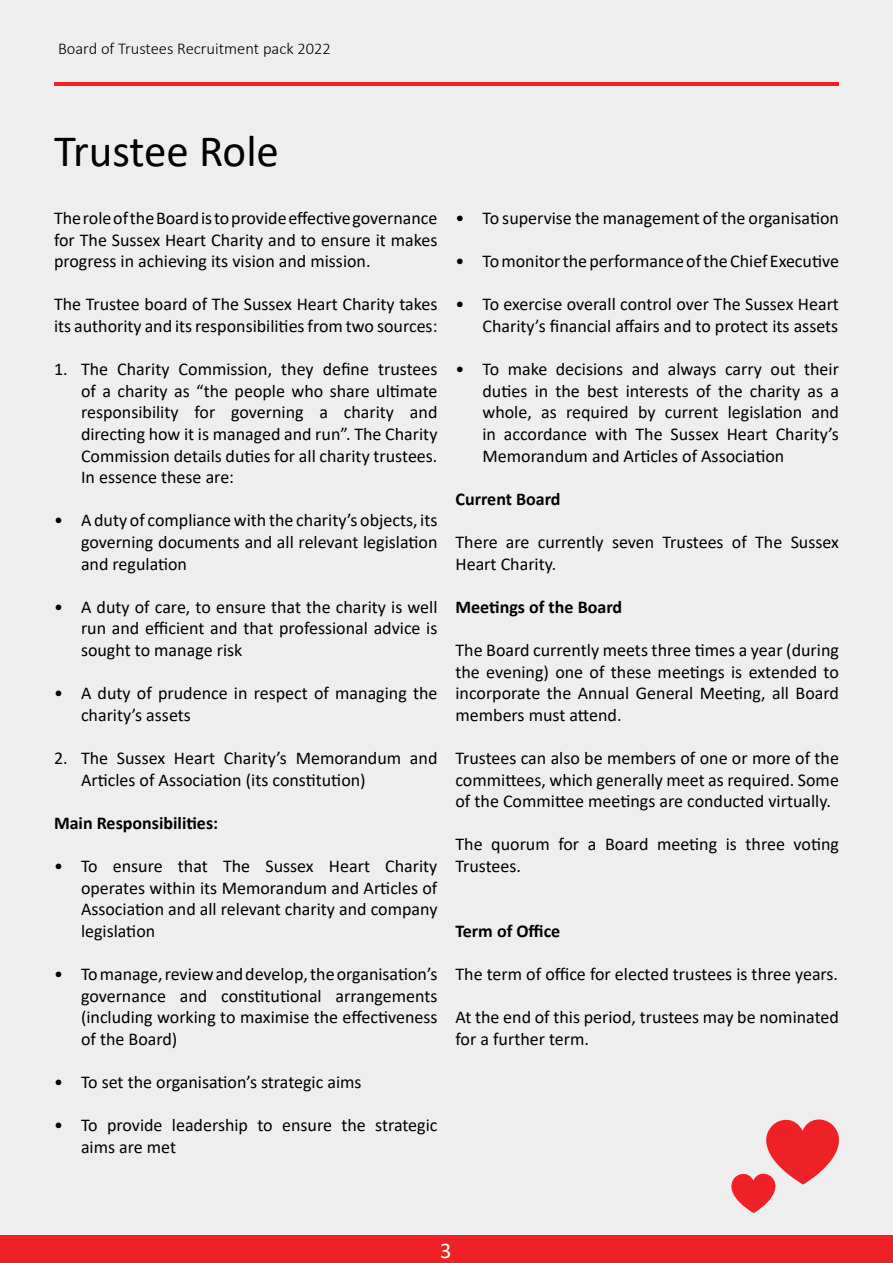
<style>
.page{position:relative;width:893px;height:1263px;background:#eee}
.page>*{position:absolute;margin:0;border:0;box-sizing:border-box;transform-origin:0 0}
.t1{font:45px "Calibri";color:#000}
.t2{font:22.5px "Calibri";color:#fff}
.t3{font:18px/21.6px "Calibri";color:#000;text-align:justify}
.t4{font:700 18px "Calibri";color:#000}
.t5{font:300 16.5px "Calibri";color:#000}
</style>
<div class="page">
<hr style="left:54px;top:82px;width:785px;height:4px;background:#ed2126">
<div style="left:0;top:1236px;width:893px;height:27px;background:#ed2126"></div>
<svg style="left:731px;top:1119px;width:108px;height:94px"></svg>
<p class="t5" style="left:58px;top:38px;width:274px">Board of Trustees Recruitment pack 2022</p>
<h1 class="t1" style="left:54px;top:120px;width:227px">Trustee Role</h1>
<p class="t3" style="left:54px;top:207px;width:385px">The role of the Board is to provide effective governance for The Sussex Heart Charity and to ensure it makes progress in achieving its vision and mission.</p>
<p class="t3" style="left:54px;top:293px;width:385px">The Trustee board of The Sussex Heart Charity takes its authority and its responsibilities from two sources:</p>
<p class="t3" style="left:81px;top:358px;width:358px;text-indent:-27px">1. The Charity Commission, they define trustees of a charity as “the people who share ultimate responsibility for governing a charity and directing how it is managed and run”. The Charity Commission details duties for all charity trustees.<br>In essence these are:</p>
<p class="t3" style="left:81px;top:509px;width:358px;text-indent:-27px">• A duty of compliance with the charity’s objects, its governing documents and all relevant legislation and regulation</p>
<p class="t3" style="left:81px;top:596px;width:358px;text-indent:-27px">• A duty of care, to ensure that the charity is well run and efficient and that professional advice is sought to manage risk</p>
<p class="t3" style="left:81px;top:682px;width:358px;text-indent:-27px">• A duty of prudence in respect of managing the charity’s assets</p>
<p class="t3" style="left:81px;top:747px;width:358px;text-indent:-27px">1 The Sussex Heart Charity’s Memorandum and<br>Articles of Association (its constitution)</p>
<p class="t4" style="left:54px;top:810px;width:166px">Main Responsibilities:</p>
<p class="t3" style="left:81px;top:855px;width:358px;text-indent:-27px">• To ensure that The Sussex Heart Charity operates within its Memorandum and Articles of Association and all relevant charity and company legislation</p>
<p class="t3" style="left:81px;top:963px;width:358px;text-indent:-27px">• To manage, review and develop, the organisation’s governance and constitutional arrangements (including working to maximise the effectiveness of the Board)</p>
<p class="t3" style="left:54px;top:1071px;width:309px">• To set the organisation’s strategic aims</p>
<p class="t3" style="left:81px;top:1114px;width:358px;text-indent:-27px">• To provide leadership to ensure the strategic aims are met</p>
<p class="t3" style="left:54px;top:747px;width:15px">2.</p>
<p class="t3" style="left:455px;top:207px;width:385px">• To supervise the management of the organisation</p>
<p class="t3" style="left:455px;top:250px;width:385px">• To monitor the performance of the Chief Executive</p>
<p class="t3" style="left:455px;top:293px;width:385px;text-align:right">• To exercise overall control over The Sussex Heart<br>Charity’s financial affairs and to protect its assets</p>
<p class="t3" style="left:482px;top:358px;width:358px;text-indent:-27px">• To make decisions and always carry out their duties in the best interests of the charity as a whole, as required by current legislation and in accordance with The Sussex Heart Charity’s Memorandum and Articles of Association</p>
<p class="t4" style="left:455px;top:486px;width:107px">Current Board</p>
<p class="t3" style="left:455px;top:531px;width:385px">There are currently seven Trustees of The Sussex<br>Heart Charity.</p>
<p class="t4" style="left:455px;top:594px;width:168px">Meetings of the Board</p>
<p class="t3" style="left:455px;top:639px;width:385px">The Board currently meets three times a year (during the evening) one of these meetings is extended to incorporate the Annual General Meeting, all Board members must attend.</p>
<p class="t3" style="left:455px;top:747px;width:385px">Trustees can also be members of one or more of the committees, which generally meet as required. Some of the Committee meetings are conducted virtually.</p>
<p class="t3" style="left:455px;top:833px;width:385px">The quorum for a Board meeting is three voting<br>Trustees.</p>
<p class="t4" style="left:455px;top:918px;width:106px">Term of Office</p>
<p class="t3" style="left:455px;top:963px;width:384px">The term of office for elected trustees is three years.</p>
<p class="t3" style="left:455px;top:1006px;width:385px">At the end of this period, trustees may be nominated for a further term.</p>
<p class="t2" style="left:440px;top:1235px;width:13px">3</p>
</div>
